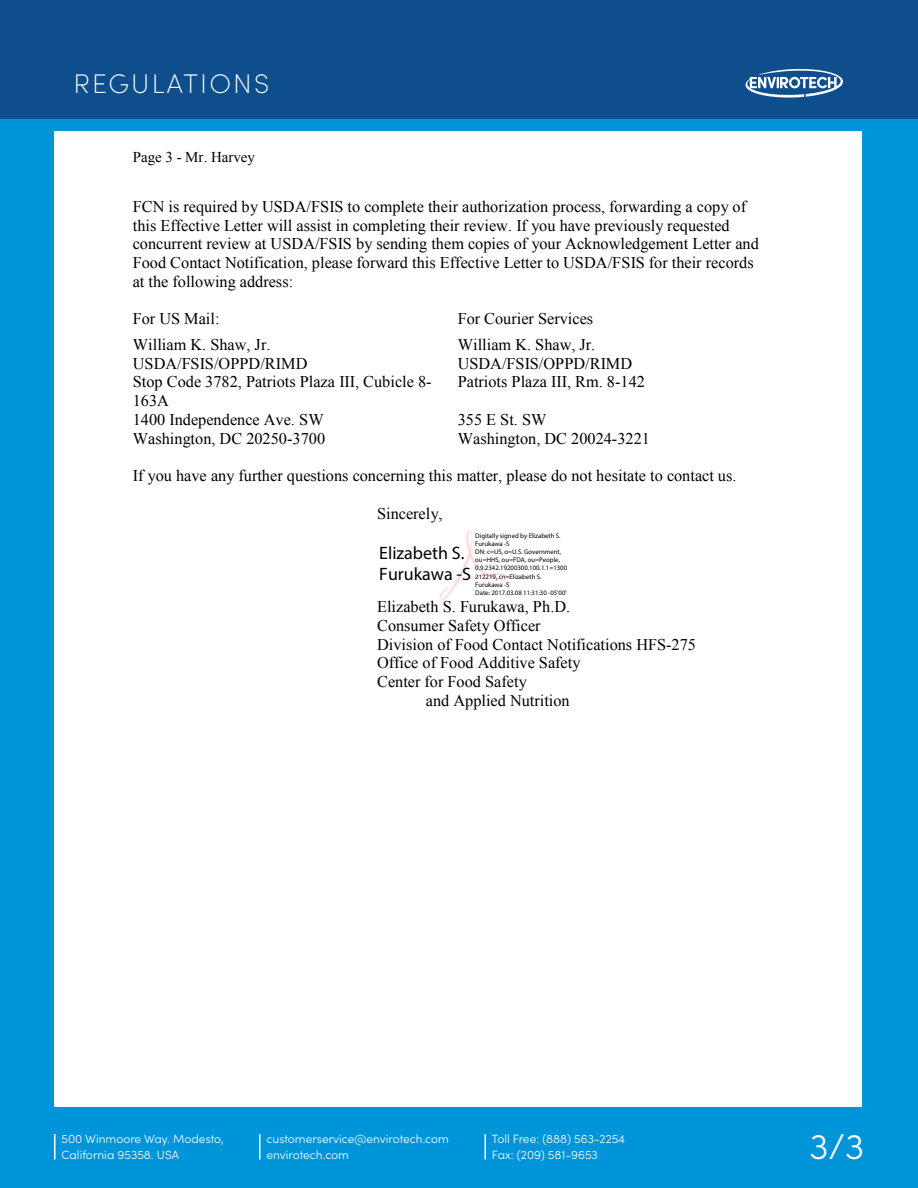
<style>
.page{position:relative;width:918px;height:1188px;background:#fff}
.page>*{position:absolute;margin:0;border:0;box-sizing:border-box;transform-origin:0 0}
.t1{font:300 36px "Sofia Pro";color:#fff}
.t2{font:200 27px "Sofia Pro";letter-spacing:.08em;color:#fff}
.t3{font:18px/21.6px "Myriad Pro";color:#000}
.t4{font:16.35px/18.8px "Times New Roman";color:#000}
.t5{font:15px "Times New Roman";color:#000}
.t6{font:300 12px/16.5px "Sofia Pro";color:#fff}
.t7{font:6.75px/8.1px "Myriad Pro";color:#000}
</style>
<div class="page">
<div style="left:0;top:1119px;width:918px;height:69px;background:#0095d9"></div>
<hr style="left:54px;top:1134px;width:2px;height:26px;background:#fff">
<hr style="left:259px;top:1134px;width:2px;height:26px;background:#fff">
<hr style="left:484px;top:1134px;width:2px;height:26px;background:#fff">
<div style="left:0;top:0;width:918px;height:1120px;background:#0095d9"></div>
<div style="left:0;top:0;width:918px;height:118px;background:#0f4e8c"></div>
<svg style="left:745px;top:69px;width:98px;height:29px"></svg>
<div style="left:54px;top:131px;width:807px;height:976px;background:#fff"></div>
<svg style="left:439px;top:531px;width:69px;height:68px"></svg>
<h2 class="t2" style="left:73px;top:64px;width:197px">REGULATIONS</h2>
<p class="t5" style="left:133px;top:147px;width:124px">Page 3 - Mr. Harvey</p>
<p class="t4" style="left:133px;top:197px;width:628px">FCN is required by USDA/FSIS to complete their authorization process, forwarding a copy of this Effective Letter will assist in completing their review. If you have previously requested concurrent review at USDA/FSIS by sending them copies of your Acknowledgement Letter and Food Contact Notification, please forward this Effective Letter to USDA/FSIS for their records at the following address:</p>
<p class="t4" style="left:133px;top:309px;width:88px">For US Mail:</p>
<p class="t4" style="left:458px;top:309px;width:137px">For Courier Services</p>
<p class="t4" style="left:133px;top:335px;width:139px">William K. Shaw, Jr.</p>
<p class="t4" style="left:458px;top:335px;width:139px">William K. Shaw, Jr.</p>
<p class="t4" style="left:133px;top:354px;width:176px">USDA/FSIS/OPPD/RIMD</p>
<p class="t4" style="left:458px;top:354px;width:176px">USDA/FSIS/OPPD/RIMD</p>
<p class="t4" style="left:133px;top:372px;width:300px">Stop Code 3782, Patriots Plaza III, Cubicle 8-<br>163A</p>
<p class="t4" style="left:458px;top:372px;width:189px">Patriots Plaza III, Rm. 8-142</p>
<p class="t4" style="left:133px;top:410px;width:192px">1400 Independence Ave. SW</p>
<p class="t4" style="left:458px;top:410px;width:90px">355 E St. SW</p>
<p class="t4" style="left:133px;top:429px;width:194px">Washington, DC 20250-3700</p>
<p class="t4" style="left:458px;top:429px;width:194px">Washington, DC 20024-3221</p>
<p class="t4" style="left:133px;top:466px;width:605px">If you have any further questions concerning this matter, please do not hesitate to contact us.</p>
<p class="t4" style="left:377px;top:503px;width:67px">Sincerely,</p>
<p class="t7" style="left:475px;top:532px;width:93px">Digitally signed by Elizabeth S.<br>Furukawa -S<br>DN: c=US, o=U.S. Government, ou=HHS, ou=FDA, ou=People,<br>0.9.2342.19200300.100.1.1=1300<br>212219, cn=Elizabeth S.<br>Furukawa -S<br>Date: 2017.03.08 11:31:30 -05'00'</p>
<p class="t3" style="left:379px;top:542px;width:93px">Elizabeth S.<br>Furukawa -S</p>
<p class="t4" style="left:377px;top:597px;width:195px">Elizabeth S. Furukawa, Ph.D.</p>
<p class="t4" style="left:377px;top:616px;width:165px">Consumer Safety Officer</p>
<p class="t4" style="left:377px;top:635px;width:320px">Division of Food Contact Notifications HFS-275</p>
<p class="t4" style="left:377px;top:653px;width:205px">Office of Food Additive Safety</p>
<p class="t4" style="left:377px;top:672px;width:151px">Center for Food Safety</p>
<p class="t4" style="left:426px;top:691px;width:145px">and Applied Nutrition</p>
<p class="t6" style="left:62px;top:1130px;width:164px">500 Winmoore Way. Modesto,<br>California 95358. USA</p>
<p class="t6" style="left:267px;top:1130px;width:184px">customerservice@envirotech.com envirotech.com</p>
<p class="t6" style="left:492px;top:1130px;width:135px">Toll Free: (888) 563-2254<br>Fax: (209) 581-9653</p>
<h1 class="t1" style="left:809px;top:1120px;width:56px">3/3</h1>
</div>
